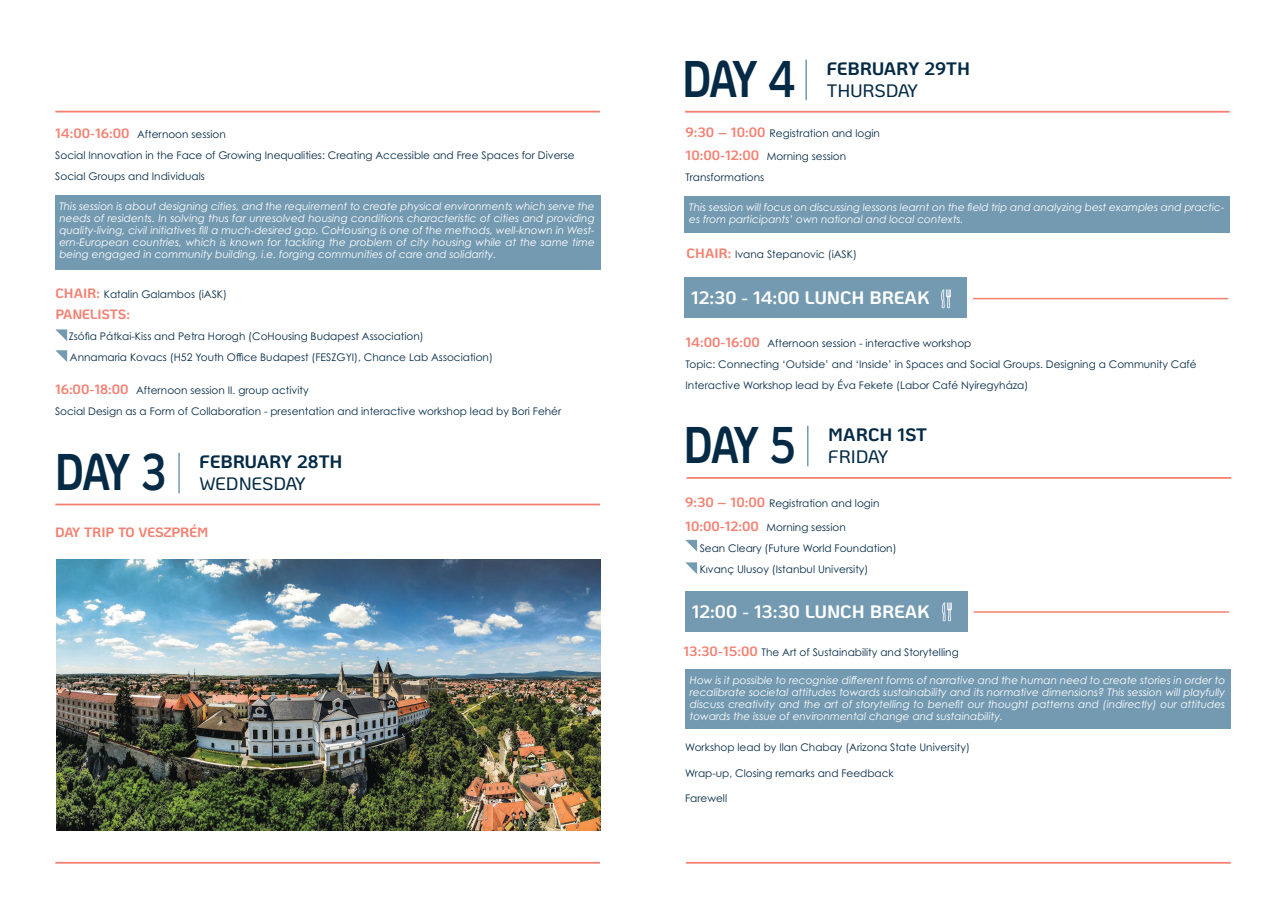
<style>
.page{position:relative;width:1285px;height:919px;background:#fff}
.page>*{position:absolute;margin:0;border:0;box-sizing:border-box;transform-origin:0 0}
.t1{font:700 51.45px "Ko Ho";letter-spacing:-.09em;color:#042a46;scale:.8 1}
.t2{font:700 18px "Ko Ho";color:#fff}
.t3{font:700 18px "Ko Ho";color:#042a46}
.t4{font:500 18px "Ko Ho";color:#042a46}
.t5{font:700 13.5px "Ko Ho";color:#f48172}
.t6{font:10.5px/21px "Century Gothic Pro";color:#042a46}
.t7{font:italic 10.5px/12px "Century Gothic Pro";color:#fff;text-align:justify}
.s1{font-family:"Ko Ho";font-weight:700;font-size:13.5px;color:#f48172}
</style>
<div class="page">
<hr style="left:55px;top:861px;width:545px;height:2px;background:#f48172">
<hr style="left:55px;top:111px;width:545px;height:1px;background:#f48172">
<hr style="left:686px;top:861px;width:544px;height:2px;background:#f48172">
<hr style="left:685px;top:111px;width:544px;height:2px;background:#f48172">
<hr style="left:686px;top:477px;width:544px;height:2px;background:#f48172">
<hr style="left:55px;top:503px;width:545px;height:2px;background:#f48172">
<hr style="left:178px;top:453px;width:2px;height:40px;background:#749ab2">
<hr style="left:805px;top:60px;width:1px;height:40px;background:#749ab2">
<hr style="left:806px;top:425px;width:2px;height:41px;background:#749ab2">
<div style="left:55px;top:196px;width:545px;height:74px;background:#749ab2"></div>
<div style="left:685px;top:669px;width:545px;height:59px;background:#749ab2"></div>
<svg style="left:55px;top:329px;width:12px;height:12px"></svg>
<svg style="left:55px;top:350px;width:12px;height:12px"></svg>
<div style="left:684px;top:196px;width:545px;height:37px;background:#749ab2"></div>
<div style="left:684px;top:277px;width:282px;height:41px;background:#749ab2"></div>
<div style="left:685px;top:590px;width:282px;height:41px;background:#749ab2"></div>
<hr style="left:972px;top:298px;width:255px;height:1px;background:#f48172">
<hr style="left:973px;top:611px;width:255px;height:1px;background:#f48172">
<img style="left:941px;top:289px;width:10px;height:20px">
<img style="left:942px;top:602px;width:10px;height:20px">
<svg style="left:685px;top:540px;width:12px;height:11px"></svg>
<svg style="left:685px;top:562px;width:12px;height:12px"></svg>
<img style="left:56px;top:559px;width:544px;height:271px">
<p class="t6" style="left:55px;top:123px;width:172px"><span class="s1">14:00-16:00</span> Afternoon session</p>
<p class="t6" style="left:55px;top:144px;width:520px">Social Innovation in the Face of Growing Inequalities: Creating Accessible and Free Spaces for Diverse<br>Social Groups and Individuals</p>
<p class="t7" style="left:59px;top:200px;width:537px">This session is about designing cities, and the requirement to create physical environments which serve the needs of residents. In solving thus far unresolved housing conditions characteristic of cities and providing quality-living, civil initiatives fill a much-desired gap. CoHousing is one of the methods, well-known in West&shy;ern-European countries, which is known for tackling the problem of city housing while at the same time being engaged in community building, i.e. forging communities of care and solidarity.</p>
<p class="t6" style="left:55px;top:283px;width:173px"><span class="s1">CHAIR:</span> Katalin Galambos (iASK)</p>
<p class="t5" style="left:55px;top:302px;width:76px">PANELISTS:</p>
<p class="t6" style="left:69px;top:325px;width:356px">Zsófia Pátkai-Kiss and Petra Horogh (CoHousing Budapest Association)</p>
<p class="t6" style="left:70px;top:346px;width:424px">Annamaria Kovacs (H52 Youth Office Budapest (FESZGYI), Chance Lab Association)</p>
<p class="t6" style="left:55px;top:379px;width:255px"><span class="s1">16:00-18:00</span> Afternoon session II. group activity</p>
<p class="t6" style="left:55px;top:400px;width:507px">Social Design as a Form of Collaboration - presentation and interactive workshop lead by Bori Fehér</p>
<p class="t1" style="left:55px;top:429px;width:141px">DAY 3</p>
<p class="t3" style="left:199px;top:447px;width:144px">FEBRUARY 28TH</p>
<p class="t4" style="left:199px;top:469px;width:108px">WEDNESDAY</p>
<p class="t5" style="left:55px;top:521px;width:155px">DAY TRIP TO VESZPRÉM</p>
<p class="t1" style="left:682px;top:36px;width:143px">DAY 4</p>
<p class="t3" style="left:826px;top:54px;width:145px">FEBRUARY 29TH</p>
<p class="t4" style="left:826px;top:76px;width:93px">THURSDAY</p>
<p class="t6" style="left:685px;top:123px;width:196px"><span class="s1">9:30 – 10:00</span> Registration and login</p>
<p class="t6" style="left:685px;top:145px;width:162px"><span class="s1">10:00-12:00</span> Morning session</p>
<p class="t6" style="left:685px;top:166px;width:80px">Transformations</p>
<p class="t7" style="left:689px;top:201px;width:536px">This session will focus on discussing lessons learnt on the field trip and analyzing best examples and practic&shy;es from participants’ own national and local contexts.</p>
<p class="t6" style="left:686px;top:244px;width:172px"><span class="s1">CHAIR:</span> Ivana Stepanovic (iASK)</p>
<p class="t2" style="left:691px;top:283px;width:240px">12:30 - 14:00 LUNCH BREAK</p>
<p class="t6" style="left:685px;top:332px;width:287px"><span class="s1">14:00-16:00</span> Afternoon session - interactive workshop</p>
<p class="t6" style="left:685px;top:353px;width:512px">Topic: Connecting ‘Outside’ and ‘Inside’ in Spaces and Social Groups. Designing a Community Café</p>
<p class="t6" style="left:685px;top:374px;width:344px">Interactive Workshop lead by Éva Fekete (Labor Café Nyíregyháza)</p>
<p class="t1" style="left:683px;top:402px;width:142px">DAY 5</p>
<p class="t3" style="left:828px;top:420px;width:100px">MARCH 1ST</p>
<p class="t4" style="left:828px;top:442px;width:61px">FRIDAY</p>
<p class="t6" style="left:685px;top:492px;width:196px"><span class="s1">9:30 – 10:00</span> Registration and login</p>
<p class="t6" style="left:685px;top:516px;width:162px"><span class="s1">10:00-12:00</span> Morning session</p>
<p class="t6" style="left:699px;top:537px;width:198px">Sean Cleary (Future World Foundation)</p>
<p class="t6" style="left:699px;top:558px;width:170px">Kıvanç Ulusoy (Istanbul University)</p>
<p class="t2" style="left:691px;top:596px;width:239px">12:00 - 13:30 LUNCH BREAK</p>
<p class="t6" style="left:683px;top:641px;width:276px"><span class="s1">13:30-15:00</span> The Art of Sustainability and Storytelling</p>
<p class="t7" style="left:689px;top:674px;width:537px">How is it possible to recognise different forms of narrative and the human need to create stories in order to recalibrate societal attitudes towards sustainability and its normative dimensions? This session will playfully discuss creativity and the art of storytelling to benefit our thought patterns and (indirectly) our attitudes towards the issue of environmental change and sustainability.</p>
<p class="t6" style="left:685px;top:737px;width:286px">Workshop lead by Ilan Chabay (Arizona State University)</p>
<p class="t6" style="left:685px;top:762px;width:210px">Wrap-up, Closing remarks and Feedback</p>
<p class="t6" style="left:685px;top:787px;width:43px">Farewell</p>
</div>
